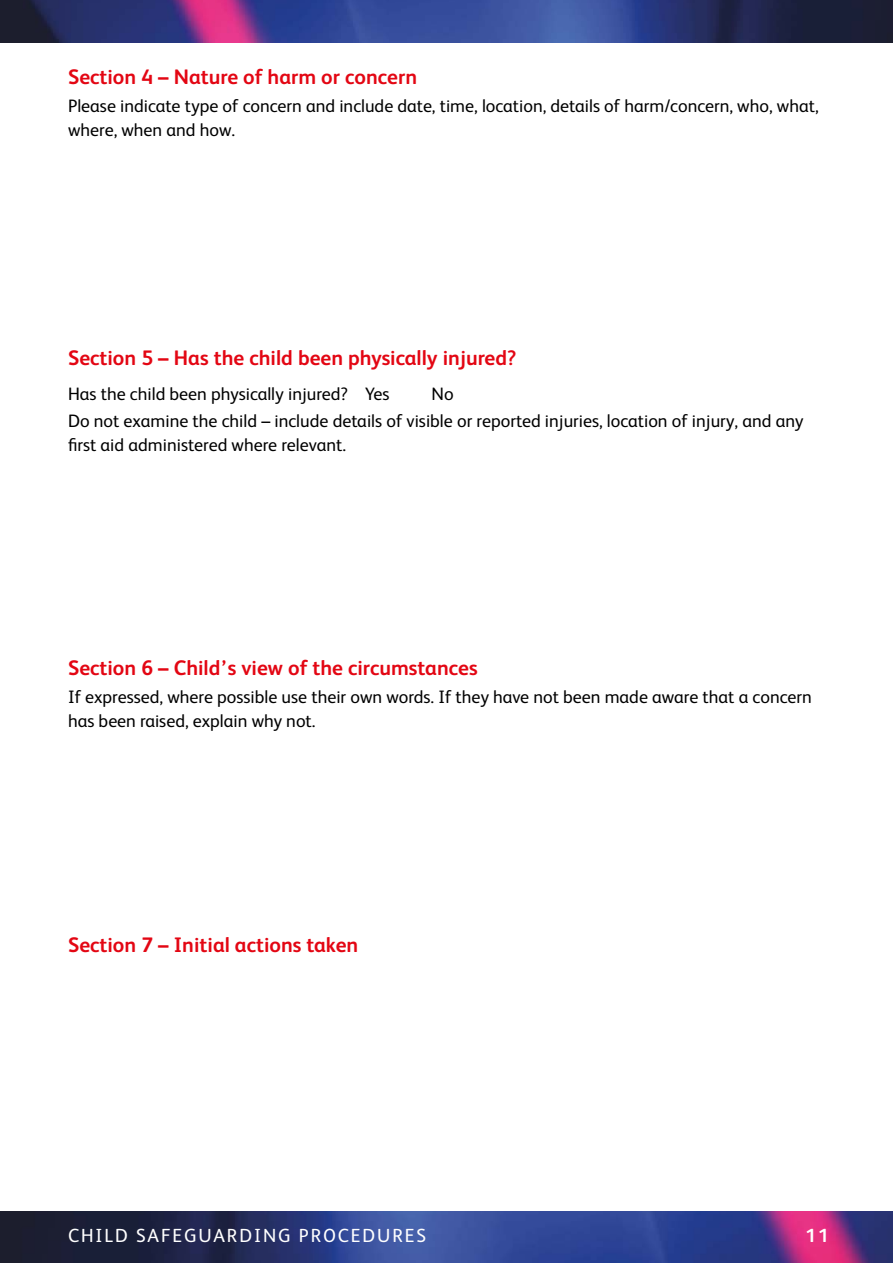
<style>
.page{position:relative;width:893px;height:1263px;background:#fff}
.page>*{position:absolute;margin:0;border:0;box-sizing:border-box;transform-origin:0 0}
.smaller_sub{font:700 21px "FS Albert";color:#e30613}
.t1{font:19.05px "FS Albert";letter-spacing:.1em;color:#fff}
.t2{font:700 19.05px "FS Albert";color:#fff}
.safe-main{font:18px/23.5px "FS Albert";color:#000}
</style>
<div class="page">
<img style="left:0;top:1211px;width:893px;height:52px">
<img style="left:0;top:0;width:893px;height:43px">
<p class="smaller_sub" style="left:68px;top:65px;width:351px">Section 4 – Nature of harm or concern</p>
<p class="safe-main" style="left:68px;top:94px;width:752px">Please indicate type of concern and include date, time, location, details of harm/concern, who, what, where, when and how.</p>
<p class="smaller_sub" style="left:68px;top:346px;width:450px">Section 5 – Has the child been physically injured?</p>
<p class="safe-main" style="left:68px;top:382px;width:323px">Has the child been physically injured? Yes</p>
<p class="safe-main" style="left:432px;top:382px;width:24px">No</p>
<p class="safe-main" style="left:68px;top:409px;width:737px">Do not examine the child – include details of visible or reported injuries, location of injury, and any first aid administered where relevant.</p>
<p class="smaller_sub" style="left:68px;top:656px;width:411px">Section 6 – Child’s view of the circumstances</p>
<p class="safe-main" style="left:68px;top:685px;width:745px">If expressed, where possible use their own words. If they have not been made aware that a concern has been raised, explain why not.</p>
<p class="smaller_sub" style="left:68px;top:933px;width:292px">Section 7 – Initial actions taken</p>
<p class="t1" style="left:68px;top:1224px;width:360px">CHILD SAFEGUARDING PROCEDURES</p>
<p class="t2" style="left:805px;top:1224px;width:25px">11</p>
</div>
